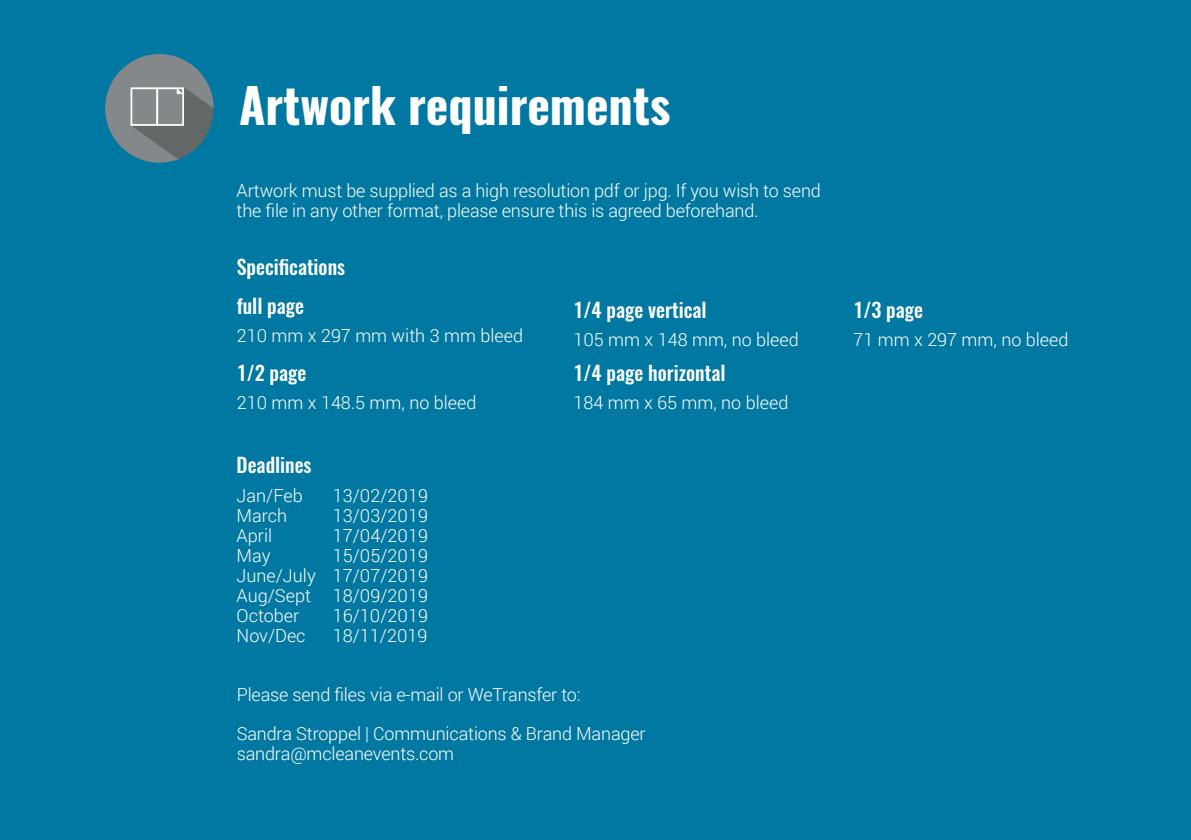
<style>
.page{position:relative;width:1191px;height:840px;background:#fff}
.page>*{position:absolute;margin:0;border:0;box-sizing:border-box;transform-origin:0 0}
.t1{font:700 48px "Oswald";color:#fff}
.t2{font:500 20px "Oswald";color:#fff}
.t3{font:300 18px/20px "Roboto";letter-spacing:-.01em;color:#fff}
</style>
<div class="page">
<div style="left:0;top:0;width:1191px;height:839px;background:#0078a1"></div>
<svg style="left:105px;top:54px;width:109px;height:109px"></svg>
<h1 class="t1" style="left:239px;top:72px;width:432px">Artwork requirements</h1>
<p class="t3" style="left:237px;top:180px;width:586px">Artwork must be supplied as a high resolution pdf or jpg. If you wish to send the file in any other format, please ensure this is agreed beforehand.</p>
<p class="t2" style="left:237px;top:253px;width:110px">Specifications</p>
<p class="t2" style="left:237px;top:292px;width:69px">full page</p>
<p class="t3" style="left:237px;top:324px;width:288px">210 mm x 297 mm with 3 mm bleed</p>
<p class="t2" style="left:237px;top:359px;width:71px">1/2 page</p>
<p class="t3" style="left:237px;top:391px;width:241px">210 mm x 148.5 mm, no bleed</p>
<p class="t2" style="left:237px;top:450px;width:76px">Deadlines</p>
<p class="t3" style="left:237px;top:484px;width:81px">Jan/Feb<br>March<br>April<br>May<br>June/July<br>Aug/Sept<br>October<br>Nov/Dec</p>
<p class="t3" style="left:333px;top:484px;width:97px;text-align:justify">13/02/2019<br>13/03/2019<br>17/04/2019<br>15/05/2019<br>17/07/2019<br>18/09/2019<br>16/10/2019<br>18/11/2019</p>
<p class="t2" style="left:573px;top:296px;width:135px">1/4 page vertical</p>
<p class="t3" style="left:573px;top:329px;width:227px">105 mm x 148 mm, no bleed</p>
<p class="t2" style="left:573px;top:359px;width:153px">1/4 page horizontal</p>
<p class="t3" style="left:573px;top:391px;width:216px">184 mm x 65 mm, no bleed</p>
<p class="t3" style="left:237px;top:674px;width:410px;line-height:38.6px">Please send files via e-mail or WeTransfer to:<br>Sandra Stroppel | Communications &amp; Brand Manager</p>
<p class="t3" style="left:237px;top:742px;width:219px">sandra@mcleanevents.com</p>
<p class="t2" style="left:853px;top:296px;width:71px">1/3 page</p>
<p class="t3" style="left:853px;top:329px;width:216px">71 mm x 297 mm, no bleed</p>
</div>
